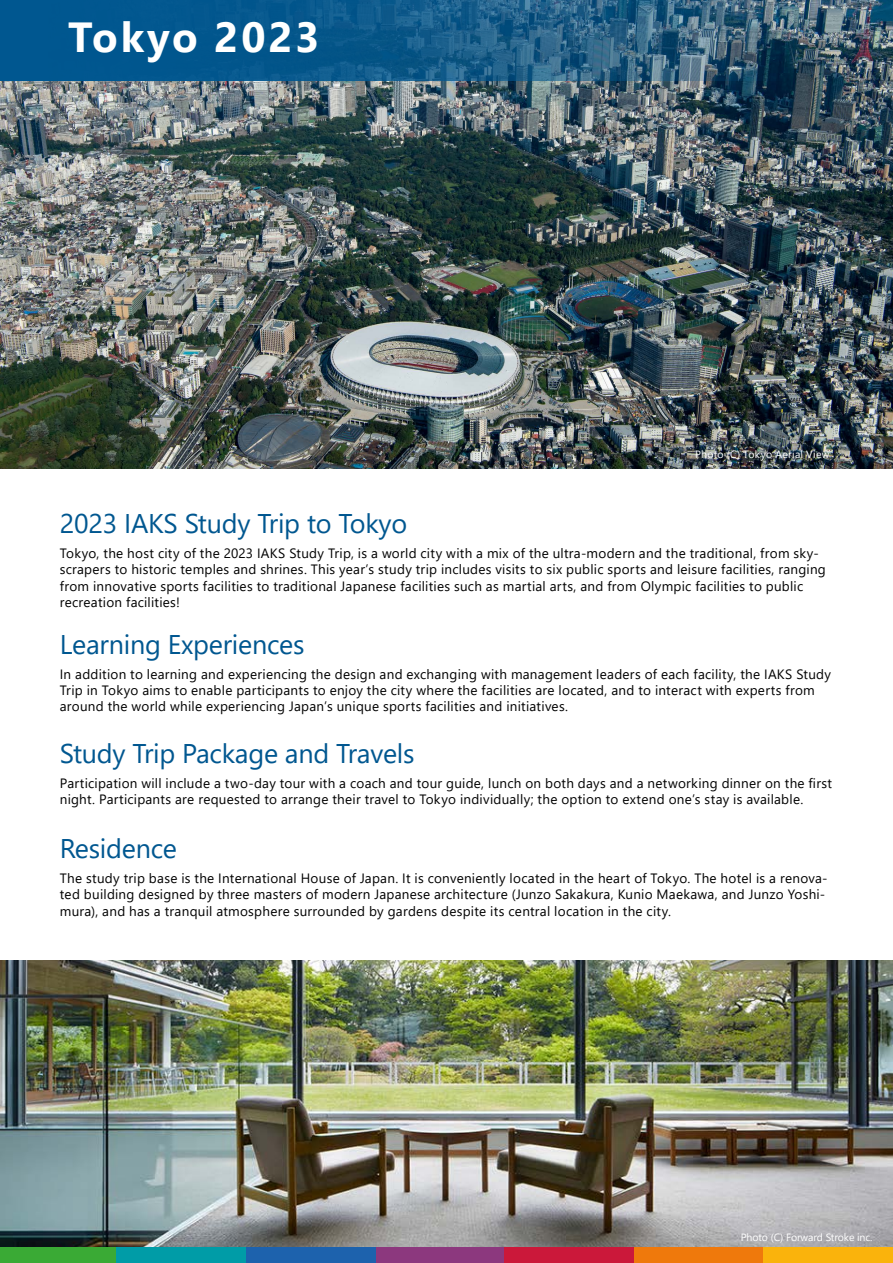
<style>
.page{position:relative;width:893px;height:1263px;background:#fff}
.page>*{position:absolute;margin:0;border:0;box-sizing:border-box;transform-origin:0 0}
.t1{font:700 42px "Segoe UI";letter-spacing:.07em;color:#fff}
.t2{font:27px "Segoe UI";letter-spacing:-.01em;color:#005790}
.t3{font:13.5px/16.2px "Segoe UI";letter-spacing:.02em;color:#000}
.t4{font:10.5px "Segoe UI";letter-spacing:-.01em;color:#fff}
.t5{font:10.5px "Segoe UI";letter-spacing:.025em;color:#fff}
</style>
<div class="page">
<img style="left:0;top:81px;width:893px;height:387px">
<img style="left:0;top:0;width:893px;height:81px">
<img style="left:0;top:960px;width:893px;height:287px">
<div style="left:375px;top:1247px;width:130px;height:16px;background:#8c387e"></div>
<div style="left:505px;top:1247px;width:129px;height:16px;background:#cb183a"></div>
<div style="left:634px;top:1247px;width:129px;height:16px;background:#ef790c"></div>
<div style="left:763px;top:1247px;width:130px;height:16px;background:#fab30c"></div>
<div style="left:0;top:1247px;width:117px;height:16px;background:#3aaa35"></div>
<div style="left:117px;top:1247px;width:129px;height:16px;background:#009ca7"></div>
<div style="left:246px;top:1247px;width:130px;height:16px;background:#1d62ad"></div>
<h1 class="t1" style="left:68px;top:-3px;width:253px">Tokyo 2023</h1>
<p class="t5" style="left:695px;top:444px;width:136px">Photo (C) Tokyo Aerial View</p>
<h2 class="t2" style="left:60px;top:498px;width:349px">2023 IAKS Study Trip to Tokyo</h2>
<p class="t3" style="left:60px;top:544px;width:768px">Tokyo, the host city of the 2023 IAKS Study Trip, is a world city with a mix of the ultra-modern and the traditional, from sky&shy;scrapers to historic temples and shrines. This year’s study trip includes visits to six public sports and leisure facilities, ranging from innovative sports facilities to traditional Japanese facilities such as martial arts, and from Olympic facilities to public recreation facilities!</p>
<h2 class="t2" style="left:60px;top:619px;width:246px">Learning Experiences</h2>
<p class="t3" style="left:60px;top:665px;width:773px">In addition to learning and experiencing the design and exchanging with management leaders of each facility, the IAKS Study<br>Trip in Tokyo aims to enable participants to enjoy the city where the facilities are located, and to interact with experts from around the world while experiencing Japan’s unique sports facilities and initiatives.</p>
<h2 class="t2" style="left:60px;top:728px;width:356px">Study Trip Package and Travels</h2>
<p class="t3" style="left:60px;top:773px;width:774px">Participation will include a two-day tour with a coach and tour guide, lunch on both days and a networking dinner on the first night. Participants are requested to arrange their travel to Tokyo individually; the option to extend one’s stay is available.</p>
<h2 class="t2" style="left:60px;top:823px;width:119px">Residence</h2>
<p class="t3" style="left:60px;top:869px;width:767px;text-align:justify">The study trip base is the International House of Japan. It is conveniently located in the heart of Tokyo. The hotel is a renova&shy;ted building designed by three masters of modern Japanese architecture (Junzo Sakakura, Kunio Maekawa, and Junzo Yoshi&shy;mura), and has a tranquil atmosphere surrounded by gardens despite its central location in the city.</p>
<p class="t4" style="left:741px;top:1227px;width:133px">Photo (C) Forward Stroke inc.</p>
</div>
